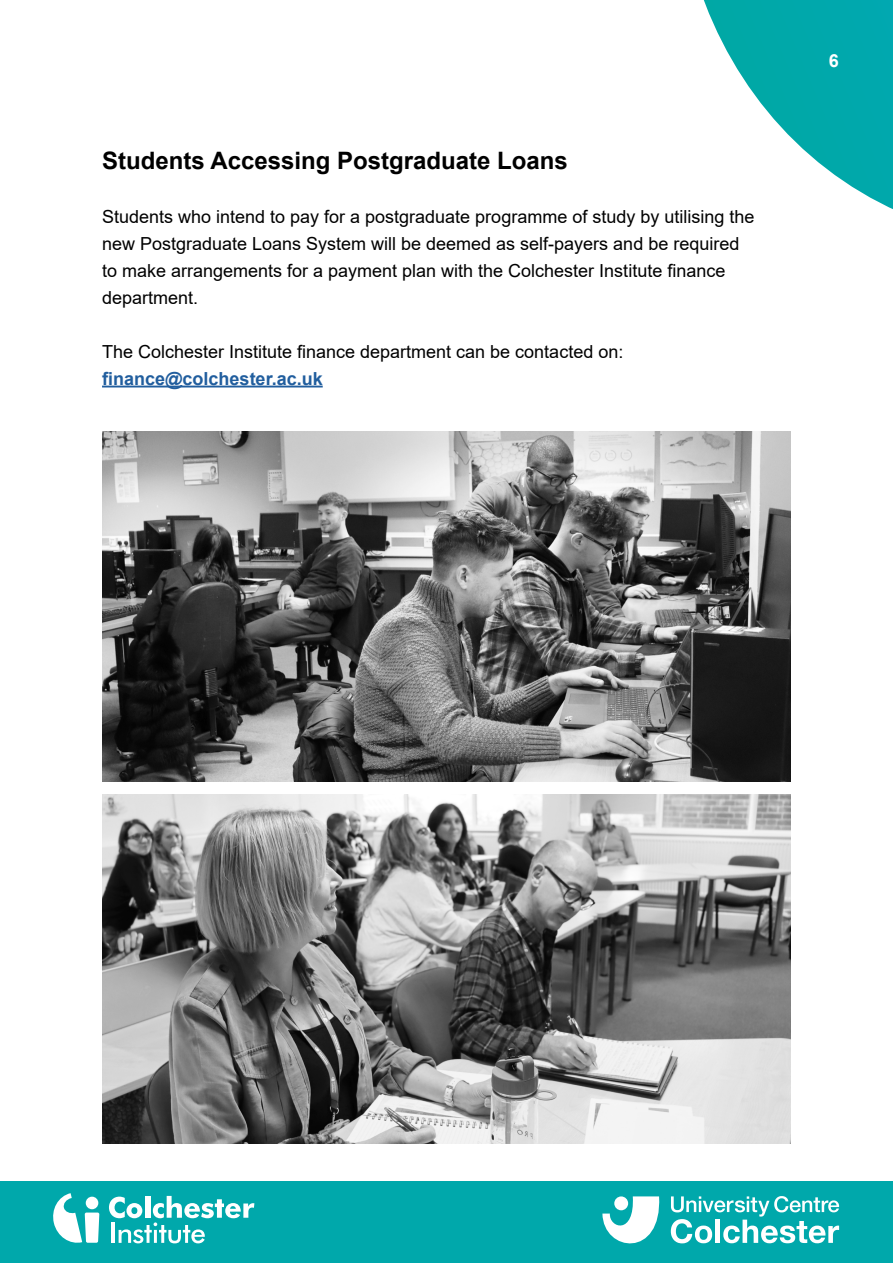
<style>
.page{position:relative;width:893px;height:1263px;background:#fff}
.page>*{position:absolute;margin:0;border:0;box-sizing:border-box;transform-origin:0 0}
.t1{font:700 24px "Arial";color:#000}
.t2{font:18px/27px "Arial";color:#000}
.t3{font:700 18px "Arial";color:#215e9e}
.t4{font:700 18px "Arial";color:#fff}
</style>
<div class="page">
<div style="left:0;top:1181px;width:893px;height:82px;background:#00a8ab"></div>
<svg style="left:602px;top:1196px;width:58px;height:47px"></svg>
<div style="left:614px;top:1196px;width:14px;height:14px;background:#fff;border-radius:50%"></div>
<svg style="left:671px;top:1196px;width:168px;height:47px"></svg>
<svg style="left:109px;top:1196px;width:145px;height:47px"></svg>
<svg style="left:53px;top:1193px;width:46px;height:50px"></svg>
<svg style="left:413px;top:0;width:480px;height:432px"></svg>
<img style="left:102px;top:794px;width:689px;height:350px">
<hr style="left:102px;top:386px;width:221px;height:1px;background:#215e9e">
<img style="left:102px;top:432px;width:689px;height:349px">
<h1 class="t1" style="left:102px;top:143px;width:467px">Students Accessing Postgraduate Loans</h1>
<p class="t2" style="left:102px;top:203px;width:654px">Students who intend to pay for a postgraduate programme of study by utilising the new Postgraduate Loans System will be deemed as self-payers and be required to make arrangements for a payment plan with the Colchester Institute finance department.</p>
<p class="t2" style="left:102px;top:338px;width:523px">The Colchester Institute finance department can be contacted on:</p>
<p class="t3" style="left:102px;top:366px;width:222px">finance@colchester.ac.uk</p>
<p class="t4" style="left:829px;top:48px;width:12px">6</p>
</div>
